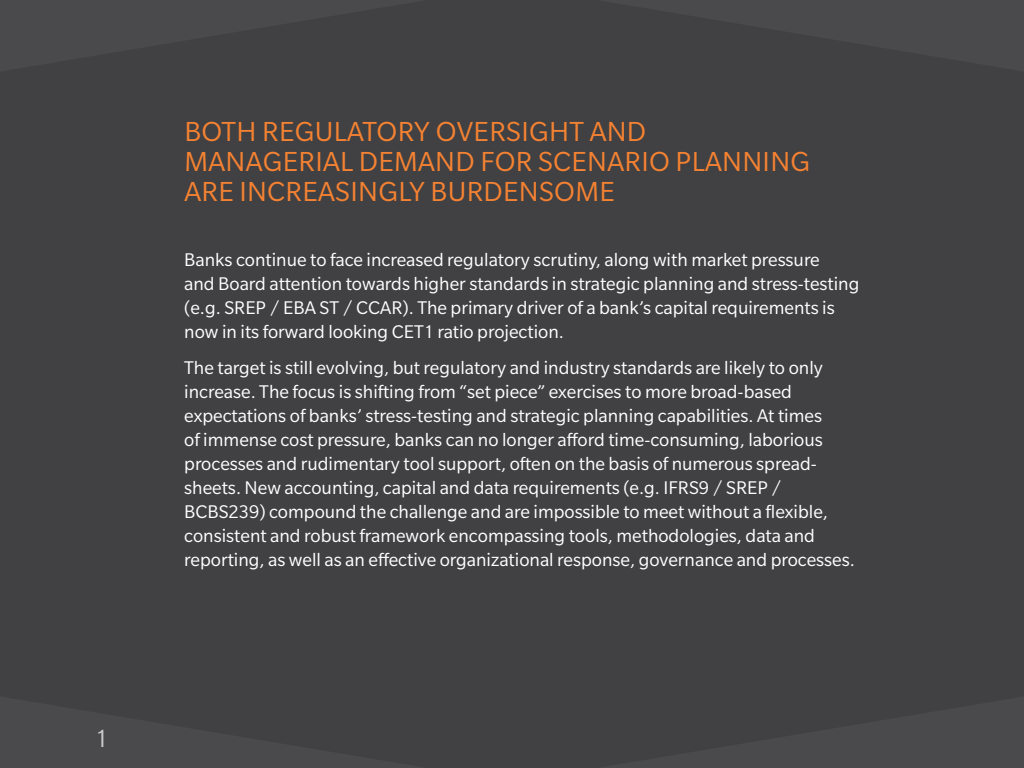
<style>
.page{position:relative;width:1024px;height:768px;background:#414042}
.page>*{position:absolute;margin:0;border:0;box-sizing:border-box;transform-origin:0 0}
.t1{font:30px/30px "Slate Pro";letter-spacing:.01em;color:#f58232}
.t2{font:27px "Slate Pro";color:#c7c8ca}
.t3{font:20px/24px "Slate Pro";color:#fff}
</style>
<div class="page">
<svg style="left:0;top:0;width:421px;height:71px;fill:#4a4a4d"></svg>
<svg style="left:0;top:697px;width:421px;height:71px;fill:#4a4a4d"></svg>
<svg style="left:603px;top:0;width:421px;height:71px;fill:#4a4a4d"></svg>
<svg style="left:603px;top:697px;width:421px;height:71px;fill:#4a4a4d"></svg>
<h2 class="t2" style="left:95px;top:724px;width:15px">1</h2>
<h1 class="t1" style="left:184px;top:116px;width:627px">BOTH REGULATORY OVERSIGHT AND<br>MANAGERIAL DEMAND FOR SCENARIO PLANNING<br>ARE INCREASINGLY BURDENSOME</h1>
<p class="t3" style="left:184px;top:248px;width:677px">Banks continue to face increased regulatory scrutiny, along with market pressure<br>and Board attention towards higher standards in strategic planning and stress-testing (e.g. SREP / EBA ST / CCAR). The primary driver of a bank’s capital requirements is now in its forward looking CET1 ratio projection.</p>
<p class="t3" style="left:184px;top:356px;width:672px">The target is still evolving, but regulatory and industry standards are likely to only increase. The focus is shifting from “set piece” exercises to more broad-based expectations of banks’ stress-testing and strategic planning capabilities. At times<br>of immense cost pressure, banks can no longer afford time-consuming, laborious processes and rudimentary tool support, often on the basis of numerous spread&shy;sheets. New accounting, capital and data requirements (e.g. IFRS9 / SREP / BCBS239) compound the challenge and are impossible to meet without a flexible, consistent and robust framework encompassing tools, methodologies, data and reporting, as well as an effective organizational response, governance and processes.</p>
</div>
